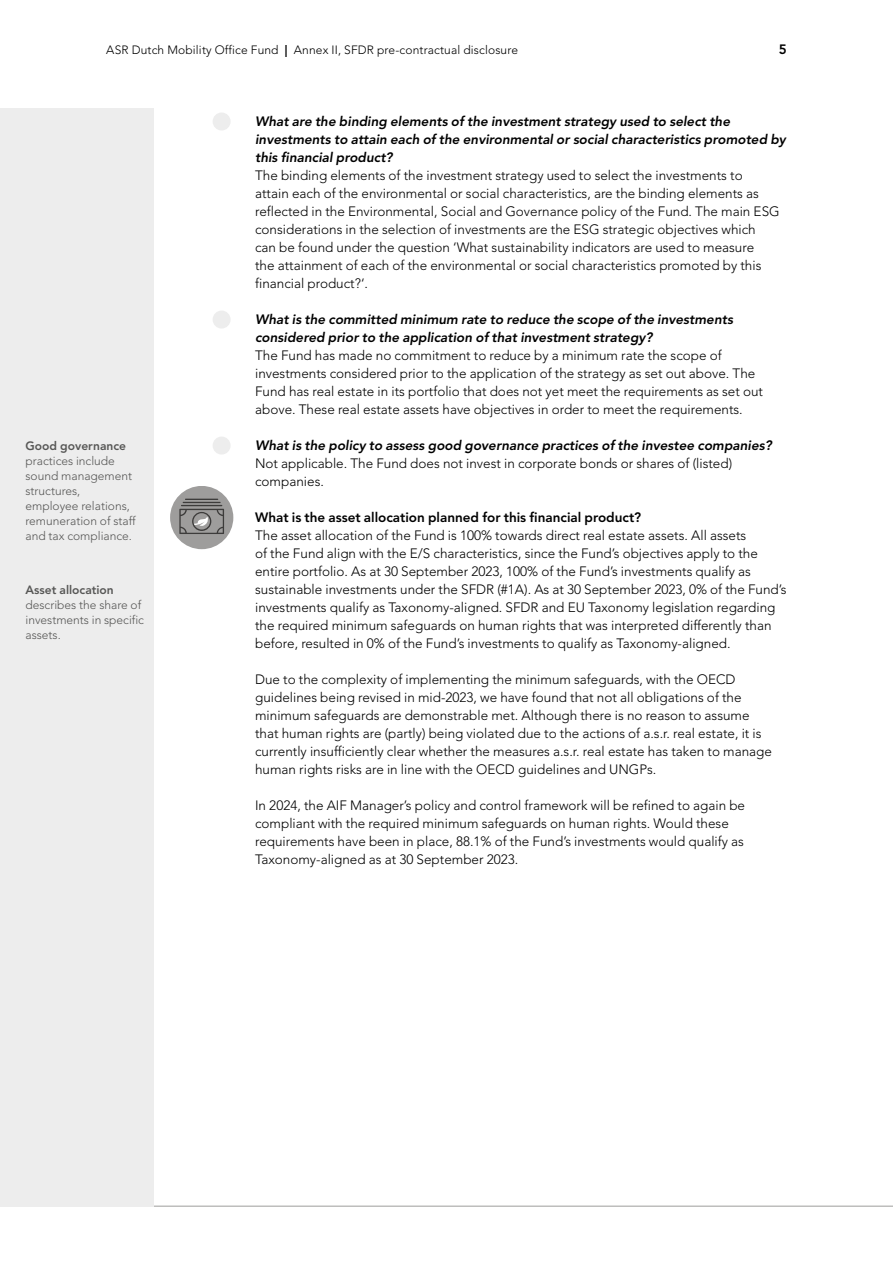
<style>
.page{position:relative;width:893px;height:1263px;background:#fff}
.page>*{position:absolute;margin:0;border:0;box-sizing:border-box;transform-origin:0 0}
.t1{font:300 13.5px/18px "Avenir LT Std";color:#000}
.t2{font:italic 800 13.5px/18px "Avenir LT Std";color:#000}
.t3{font:800 13.5px "Avenir LT Std";color:#000}
.t4{font:300 12px/15px "Avenir LT Std";color:#575756}
.t5{font:300 12px "Avenir LT Std";letter-spacing:.01em;color:#000}
.t6{font:800 12px "Avenir LT Std";color:#575756}
.s1{font-weight:800}
</style>
<div class="page">
<hr style="left:0;top:1206px;width:893px;height:1px;background:#9d9d9c">
<div style="left:213px;top:113px;width:18px;height:18px;background:#ededed;border-radius:50%"></div>
<div style="left:213px;top:311px;width:18px;height:18px;background:#ededed;border-radius:50%"></div>
<div style="left:213px;top:437px;width:18px;height:18px;background:#ededed;border-radius:50%"></div>
<div style="left:170px;top:486px;width:63px;height:63px;background:#9e9d9c;border-radius:50%"></div>
<svg style="left:179px;top:509px;width:45px;height:25px"></svg>
<hr style="left:181px;top:505px;width:41px;height:1px;background:#3d3c3b">
<hr style="left:183px;top:502px;width:38px;height:1px;background:#3d3c3b">
<hr style="left:185px;top:499px;width:33px;height:1px;background:#3d3c3b">
<div style="left:0;top:108px;width:153px;height:1098px;background:#ededed"></div>
<p class="t5" style="left:106px;top:43px;width:413px">ASR Dutch Mobility Office Fund <span class="s1">|</span> Annex II, SFDR pre-contractual disclosure</p>
<p class="t3" style="left:779px;top:41px;width:9px">5</p>
<p class="t6" style="left:26px;top:439px;width:102px">Good governance</p>
<p class="t4" style="left:26px;top:453px;width:112px">practices include sound management structures, employee relations, remuneration of staff and tax compliance.</p>
<p class="t6" style="left:26px;top:583px;width:90px">Asset allocation</p>
<p class="t4" style="left:26px;top:597px;width:120px">describes the share of investments in specific assets.</p>
<p class="t2" style="left:255px;top:113px;width:532px">What are the binding elements of the investment strategy used to select the investments to attain each of the environmental or social characteristics promoted by this financial product?</p>
<p class="t1" style="left:255px;top:166px;width:526px">The binding elements of the investment strategy used to select the investments to attain each of the environmental or social characteristics, are the binding elements as reflected in the Environmental, Social and Governance policy of the Fund. The main ESG considerations in the selection of investments are the ESG strategic objectives which can be found under the question ‘What sustainability indicators are used to measure<br>the attainment of each of the environmental or social characteristics promoted by this financial product?‘.</p>
<p class="t2" style="left:255px;top:310px;width:479px">What is the committed minimum rate to reduce the scope of the investments considered prior to the application of that investment strategy?</p>
<p class="t1" style="left:255px;top:346px;width:509px">The Fund has made no commitment to reduce by a minimum rate the scope of investments considered prior to the application of the strategy as set out above. The Fund has real estate in its portfolio that does not yet meet the requirements as set out above. These real estate assets have objectives in order to meet the requirements.</p>
<p class="t2" style="left:255px;top:436px;width:518px">What is the policy to assess good governance practices of the investee companies?</p>
<p class="t1" style="left:255px;top:454px;width:478px">Not applicable. The Fund does not invest in corporate bonds or shares of (listed) companies.</p>
<p class="t3" style="left:255px;top:509px;width:388px">What is the asset allocation planned for this financial product?</p>
<p class="t1" style="left:255px;top:526px;width:533px">The asset allocation of the Fund is 100% towards direct real estate assets. All assets<br>of the Fund align with the E/S characteristics, since the Fund’s objectives apply to the entire portfolio. As at 30 September 2023, 100% of the Fund’s investments qualify as sustainable investments under the SFDR (#1A). As at 30 September 2023, 0% of the Fund’s investments qualify as Taxonomy-aligned. SFDR and EU Taxonomy legislation regarding the required minimum safeguards on human rights that was interpreted differently than before, resulted in 0% of the Fund’s investments to qualify as Taxonomy-aligned.</p>
<p class="t1" style="left:255px;top:670px;width:518px">Due to the complexity of implementing the minimum safeguards, with the OECD guidelines being revised in mid-2023, we have found that not all obligations of the minimum safeguards are demonstrable met. Although there is no reason to assume that human rights are (partly) being violated due to the actions of a.s.r. real estate, it is currently insufficiently clear whether the measures a.s.r. real estate has taken to manage human rights risks are in line with the OECD guidelines and UNGPs.</p>
<p class="t1" style="left:255px;top:796px;width:491px">In 2024, the AIF Manager’s policy and control framework will be refined to again be compliant with the required minimum safeguards on human rights. Would these requirements have been in place, 88.1% of the Fund’s investments would qualify as Taxonomy-aligned as at 30 September 2023.</p>
</div>
